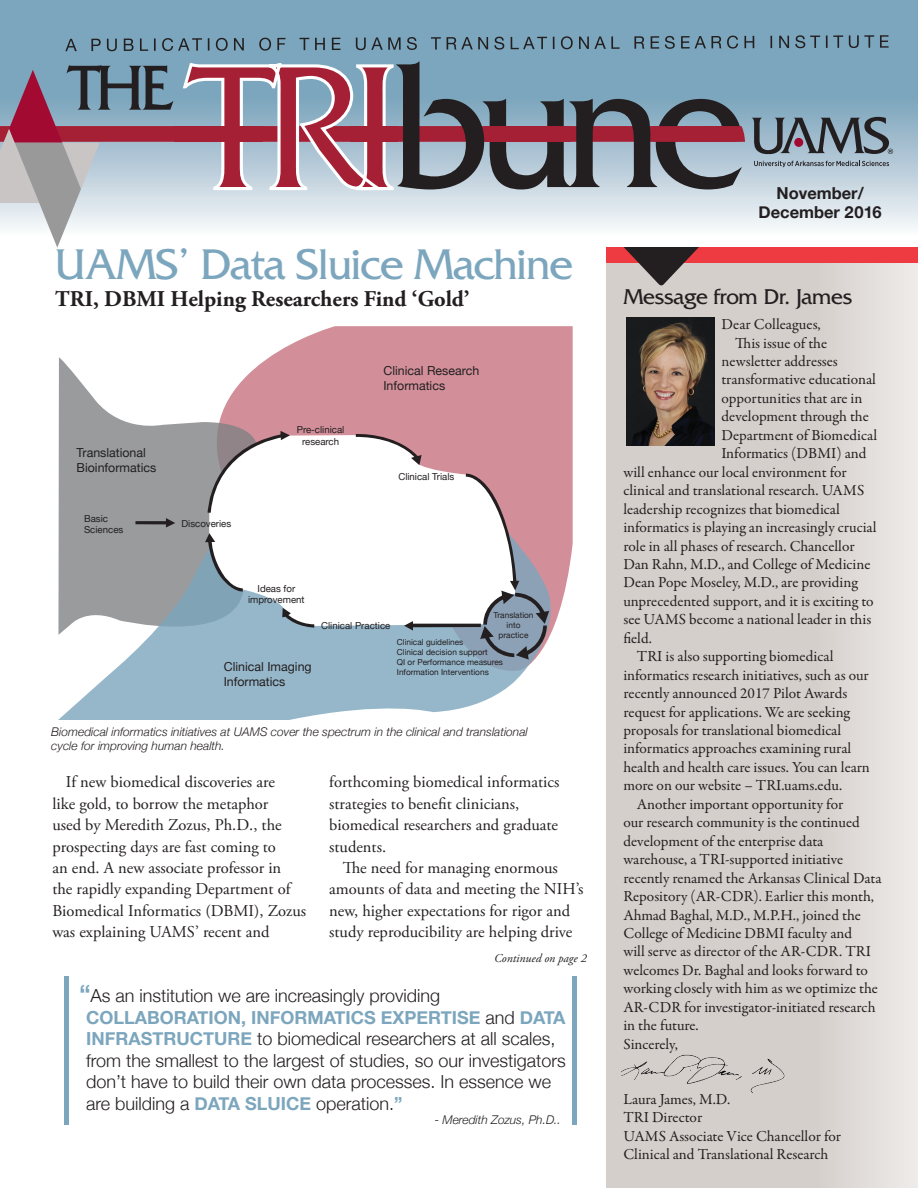
<style>
.page{position:relative;width:918px;height:1188px;background:#fff}
.page>*{position:absolute;margin:0;border:0;box-sizing:border-box;transform-origin:0 0}
.t1{font:45px "Friz Quadrata Std";letter-spacing:-.025em;color:#7ca6bd}
.t2{font:700 22.5px "Adobe Garamond Pro";color:#231f20}
.t3{font:22.5px "Friz Quadrata Std";letter-spacing:-.015em;color:#231f20}
.t4{font:300 18px/21.6px "Helvetica Neue";color:#231f20}
.t5{font:16.5px/21.3px "Adobe Garamond Pro";color:#231f20}
.t6{font:700 16.5px/19.8px "Helvetica Neue";color:#231f20;text-align:center}
.t7{font:15.3px/18.5px "Garamond Premr Pro";color:#231f20}
.t8{font:12.45px/14.9px "Helvetica Neue";color:#231f20}
.t9{font:italic 300 12px/14.4px "Helvetica Neue";color:#231f20}
.t10{font:italic 12px "Adobe Garamond Pro";color:#231f20}
.t11{font:9.6px/11.6px "Helvetica Neue";color:#231f20;text-align:center}
.t12{font:8.25px/9.9px "Helvetica Neue";color:#231f20;text-align:center}
.s1{font-weight:700;font-size:24px;color:#7ca6bd}
.s2{font-weight:700;color:#7ca6bd}
</style>
<div class="page">
<div style="left:606px;top:247px;width:312px;height:941px;background:linear-gradient(to right,#cfc8c4,#e3dfdc)"></div>
<div style="left:606px;top:247px;width:312px;height:16px;background:#ee3a41"></div>
<img style="left:626px;top:317px;width:89px;height:128px">
<img style="left:621px;top:1037px;width:167px;height:59px">
<hr style="left:573px;top:976px;width:4px;height:149px;background:#7ca6bd">
<hr style="left:64px;top:976px;width:4px;height:149px;background:#7ca6bd">
<svg style="left:893px;top:0;width:25px;height:228px;background:#9dbbcc"></svg>
<svg style="left:0;top:0;width:893px;height:291px"></svg>
<svg style="left:256px;top:326px;width:317px;height:307px;fill:#d28f9a"></svg>
<svg style="left:58px;top:357px;width:198px;height:174px;fill:#999b9d"></svg>
<svg style="left:58px;top:531px;width:493px;height:189px;fill:#99b7ca"></svg>
<svg style="left:135px;top:518px;width:40px;height:10px"></svg>
<svg style="left:208px;top:431px;width:82px;height:82px"></svg>
<svg style="left:356px;top:432px;width:66px;height:33px"></svg>
<svg style="left:404px;top:473px;width:145px;height:187px"></svg>
<svg style="left:282px;top:608px;width:32px;height:20px"></svg>
<svg style="left:205px;top:533px;width:38px;height:59px"></svg>
<p class="t1" style="left:55px;top:239px;width:519px">UAMS’ Data Sluice Machine</p>
<p class="t2" style="left:55px;top:286px;width:416px">TRI, DBMI Helping Researchers Find ‘Gold’</p>
<p class="t8" style="left:77px;top:446px;width:81px">Translational<br>Bioinformatics</p>
<p class="t11" style="left:84px;top:513px;width:41px;text-align:left">Basic<br>Sciences</p>
<p class="t11" style="left:297px;top:425px;width:49px">Pre-clinical research</p>
<p class="t11" style="left:181px;top:519px;width:51px">Discoveries</p>
<p class="t11" style="left:248px;top:583px;width:58px">Ideas for improvement</p>
<p class="t8" style="left:383px;top:364px;width:97px">Clinical Research<br>Informatics</p>
<p class="t11" style="left:398px;top:471px;width:58px">Clinical Trials</p>
<p class="t8" style="left:224px;top:660px;width:89px">Clinical Imaging<br>Informatics</p>
<p class="t11" style="left:321px;top:621px;width:71px">Clinical Practice</p>
<p class="t12" style="left:494px;top:611px;width:41px">Translation into practice</p>
<p class="t12" style="left:397px;top:638px;width:108px;text-align:left">Clinical guidelines<br>Clinical decision support<br>QI or Performance measures<br>Information Interventions</p>
<p class="t9" style="left:51px;top:724px;width:478px">Biomedical informatics initiatives at UAMS cover the spectrum in the clinical and translational cycle for improving human health.</p>
<p class="t5" style="left:52px;top:772px;width:255px;text-indent:14px">If new biomedical discoveries are<br>like gold, to borrow the metaphor<br>used by Meredith Zozus, Ph.D., the prospecting days are fast coming to<br>an end. A new associate professor in<br>the rapidly expanding Department of Biomedical Informatics (DBMI), Zozus was explaining UAMS’ recent and</p>
<p class="t5" style="left:329px;top:772px;width:232px">forthcoming biomedical informatics strategies to benefit clinicians, biomedical researchers and graduate students.</p>
<p class="t5" style="left:329px;top:858px;width:256px;text-indent:14px">The need for managing enormous amounts of data and meeting the NIH’s new, higher expectations for rigor and study reproducibility are helping drive</p>
<p class="t10" style="left:494px;top:951px;width:94px">Continued on page 2</p>
<p class="t4" style="left:86px;top:983px;width:481px;text-indent:-7px"><span class="s1">“</span>As an institution we are increasingly providing <span class="s2">COLLABORATION, INFORMATICS EXPERTISE</span> and <span class="s2">DATA INFRASTRUCTURE</span> to biomedical researchers at all scales, from the smallest to the largest of studies, so our investigators don’t have to build their own data processes. In essence we are building a <span class="s2">DATA SLUICE</span> operation.<span class="s2">”</span></p>
<p class="t9" style="left:435px;top:1112px;width:128px">- Meredith Zozus, Ph.D..</p>
<p class="t6" style="left:759px;top:183px;width:125px">November/<br>December 2016</p>
<p class="t3" style="left:623px;top:284px;width:230px">Message from Dr. James</p>
<p class="t7" style="left:722px;top:315px;width:101px">Dear Colleagues,</p>
<p class="t7" style="left:735px;top:334px;width:94px">This issue of the</p>
<p class="t7" style="left:722px;top:352px;width:118px">newsletter addresses</p>
<p class="t7" style="left:722px;top:371px;width:156px">transformative educational</p>
<p class="t7" style="left:722px;top:389px;width:142px">opportunities that are in</p>
<p class="t7" style="left:722px;top:408px;width:149px">development through the</p>
<p class="t7" style="left:722px;top:426px;width:157px">Department of Biomedical</p>
<p class="t7" style="left:722px;top:445px;width:146px">Informatics (DBMI) and</p>
<p class="t7" style="left:623px;top:463px;width:225px">will enhance our local environment for</p>
<p class="t7" style="left:623px;top:481px;width:242px">clinical and translational research. UAMS</p>
<p class="t7" style="left:623px;top:500px;width:218px">leadership recognizes that biomedical</p>
<p class="t7" style="left:623px;top:518px;width:255px">informatics is playing an increasingly crucial</p>
<p class="t7" style="left:623px;top:537px;width:233px">role in all phases of research. Chancellor</p>
<p class="t7" style="left:623px;top:555px;width:249px">Dan Rahn, M.D., and College of Medicine</p>
<p class="t7" style="left:623px;top:574px;width:236px">Dean Pope Moseley, M.D., are providing</p>
<p class="t7" style="left:623px;top:592px;width:252px">unprecedented support, and it is exciting to</p>
<p class="t7" style="left:623px;top:611px;width:250px">see UAMS become a national leader in this</p>
<p class="t7" style="left:623px;top:629px;width:30px">field.</p>
<p class="t7" style="left:623px;top:648px;width:248px;text-indent:14px">TRI is also supporting biomedical informatics research initiatives, such as our recently announced 2017 Pilot Awards request for applications. We are seeking proposals for translational biomedical informatics approaches examining rural health and health care issues. You can learn more on our website – TRI.uams.edu.</p>
<p class="t7" style="left:623px;top:795px;width:260px;text-indent:14px">Another important opportunity for<br>our research community is the continued development of the enterprise data warehouse, a TRI-supported initiative recently renamed the Arkansas Clinical Data Repository (AR-CDR). Earlier this month, Ahmad Baghal, M.D., M.P.H., joined the College of Medicine DBMI faculty and<br>will serve as director of the AR-CDR. TRI welcomes Dr. Baghal and looks forward to working closely with him as we optimize the AR-CDR for investigator-initiated research in the future.</p>
<p class="t7" style="left:623px;top:1035px;width:56px">Sincerely,</p>
<p class="t7" style="left:623px;top:1090px;width:108px">Laura James, M.D.</p>
<p class="t7" style="left:623px;top:1109px;width:219px">TRI Director<br>UAMS Associate Vice Chancellor for<br>Clinical and Translational Research</p>
</div>
